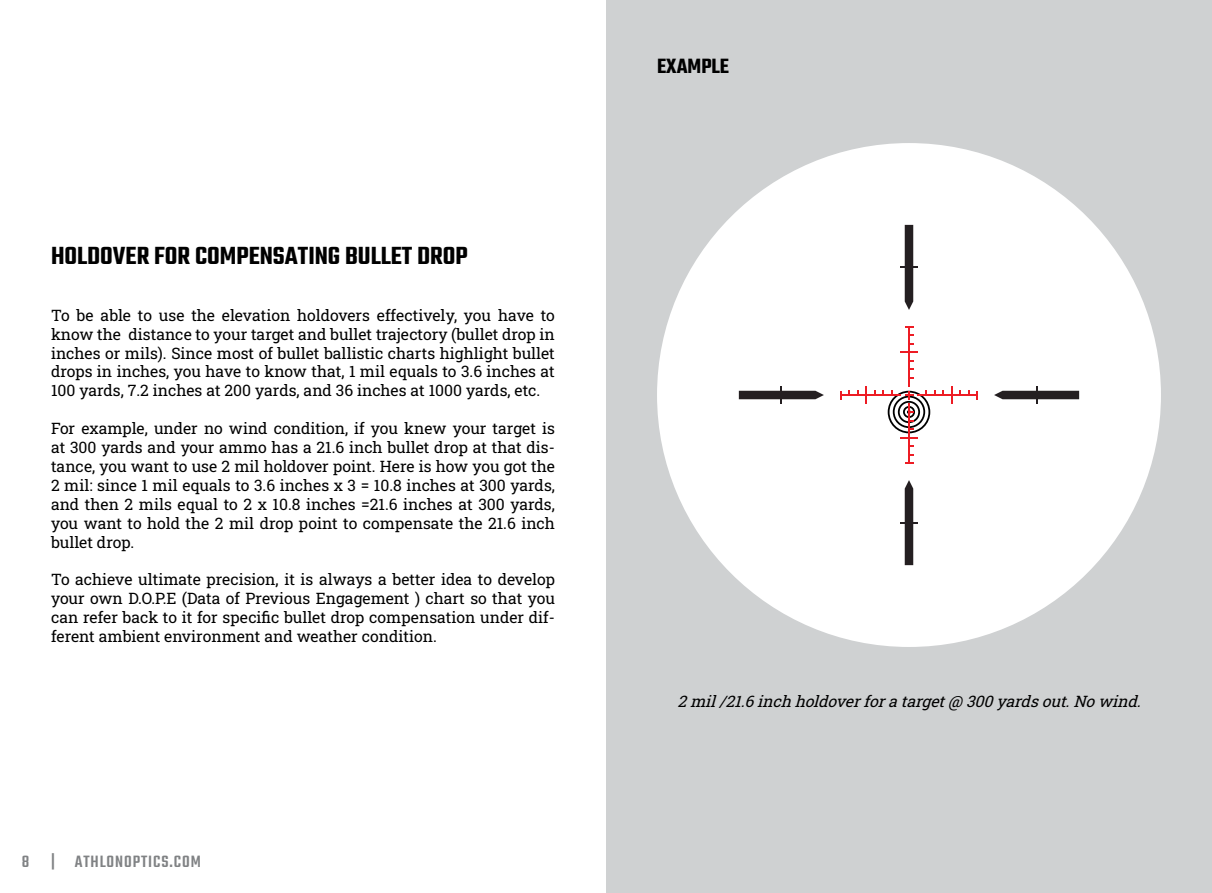
<style>
.page{position:relative;width:1212px;height:893px;background:#fff}
.page>*{position:absolute;margin:0;border:0;box-sizing:border-box;transform-origin:0 0}
.t1{font:600 27px "Teko";color:#000}
.t2{font:600 22.5px "Teko";color:#000}
.t3{font:500 18px "Teko";letter-spacing:.05em;color:#808284}
.t4{font:15.75px/18.9px "Roboto Slab";color:#000;text-align:justify}
.t5{font:italic 15.75px "Roboto Slab";color:#000}
</style>
<div class="page">
<div style="left:606px;top:0;width:606px;height:893px;background:#cfd1d2"></div>
<div style="left:657px;top:143px;width:504px;height:504px;background:#fff;border-radius:50%"></div>
<hr style="left:917px;top:394px;width:60px;height:2px;background:#ed1c24">
<svg style="left:951px;top:386px;width:1px;height:17px"></svg>
<svg style="left:994px;top:386px;width:85px;height:17px"></svg>
<hr style="left:908px;top:403px;width:1px;height:60px;background:#ed1c24">
<svg style="left:905px;top:462px;width:8px;height:2px"></svg>
<svg style="left:900px;top:480px;width:17px;height:85px"></svg>
<hr style="left:841px;top:394px;width:59px;height:2px;background:#ed1c24">
<svg style="left:883px;top:390px;width:52px;height:48px"></svg>
<svg style="left:866px;top:386px;width:1px;height:17px"></svg>
<svg style="left:739px;top:386px;width:85px;height:17px"></svg>
<hr style="left:908px;top:327px;width:1px;height:59px;background:#ed1c24">
<svg style="left:900px;top:352px;width:17px;height:1px"></svg>
<svg style="left:900px;top:225px;width:17px;height:85px"></svg>
<h1 class="t1" style="left:51px;top:245px;width:418px">HOLDOVER FOR COMPENSATING BULLET DROP</h1>
<p class="t4" style="left:51px;top:307px;width:505px">To be able to use the elevation holdovers effectively, you have to know the distance to your target and bullet trajectory (bullet drop in inches or mils). Since most of bullet ballistic charts highlight bullet drops in inches, you have to know that, 1 mil equals to 3.6 inches at 100 yards, 7.2 inches at 200 yards, and 36 inches at 1000 yards, etc.</p>
<p class="t4" style="left:51px;top:420px;width:505px">For example, under no wind condition, if you knew your target is at 300 yards and your ammo has a 21.6 inch bullet drop at that dis&shy;tance, you want to use 2 mil holdover point. Here is how you got the 2 mil: since 1 mil equals to 3.6 inches x 3 = 10.8 inches at 300 yards, and then 2 mils equal to 2 x 10.8 inches =21.6 inches at 300 yards, you want to hold the 2 mil drop point to compensate the 21.6 inch bullet drop.</p>
<p class="t4" style="left:51px;top:571px;width:505px">To achieve ultimate precision, it is always a better idea to develop your own D.O.P.E (Data of Previous Engagement ) chart so that you can refer back to it for specific bullet drop compensation under dif&shy;ferent ambient environment and weather condition.</p>
<p class="t3" style="left:22px;top:850px;width:181px">8 | ATHLONOPTICS.COM</p>
<h2 class="t2" style="left:657px;top:56px;width:74px">EXAMPLE</h2>
<p class="t5" style="left:677px;top:694px;width:469px">2 mil/21.6 inch holdoverfora target@ 300 yardsout.No wind.</p>
</div>
